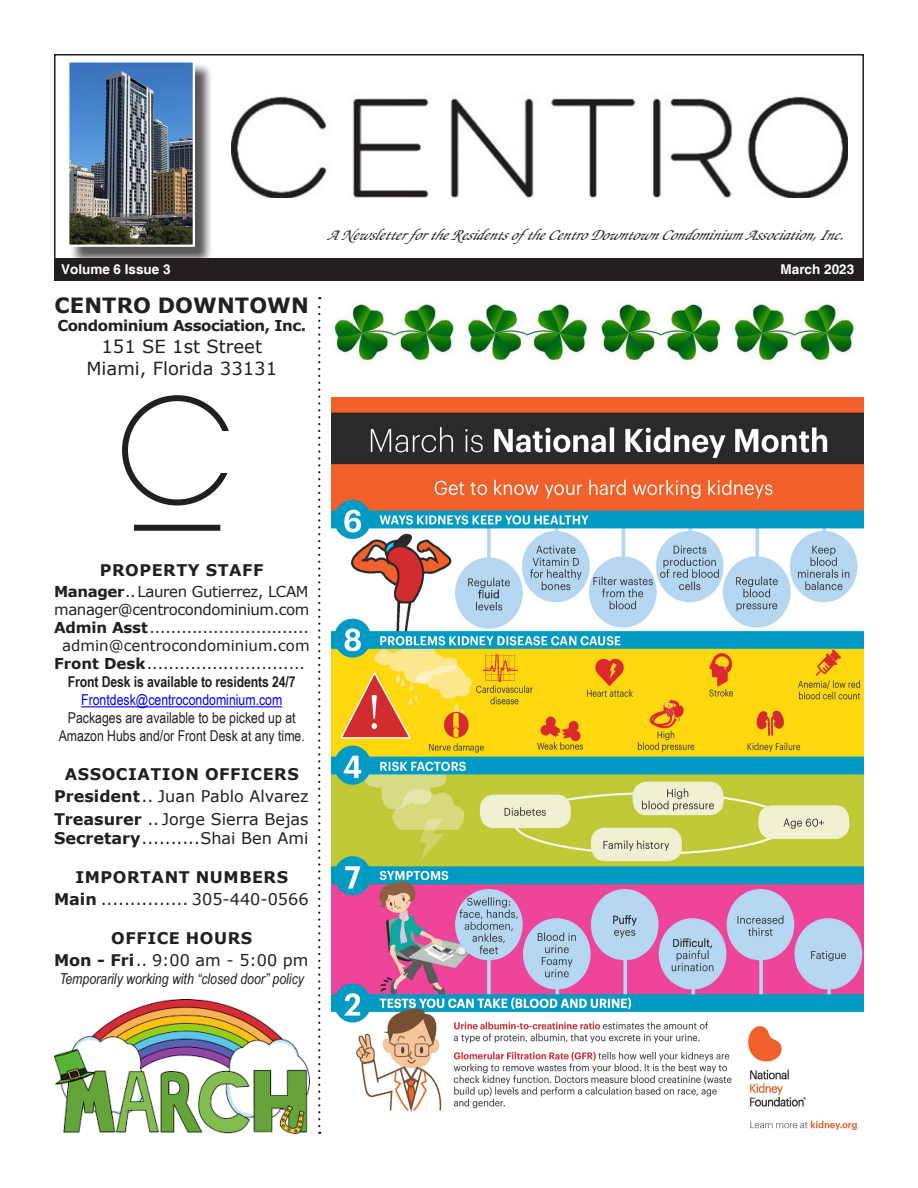
<style>
.page{position:relative;width:918px;height:1188px;background:#fff}
.page>*{position:absolute;margin:0;border:0;box-sizing:border-box;transform-origin:0 0}
.t1{font:700 21px "Verdana";letter-spacing:.005em;color:#231f20}
.t2{font:18px "Verdana";color:#231f20}
.t3{font:italic 500 16.5px "Zapf Chancery";color:#231f20}
.t4{font:16.05px "Verdana";color:#231f20}
.t5{font:700 16.05px "Verdana";letter-spacing:.035em;color:#231f20}
.t6{font:15px/18px "Verdana";letter-spacing:-.025em;color:#231f20}
.t7{font:15px/18px "Arial Narrow";color:#231f20;text-align:center}
.t8{font:15px/18px "Verdana";color:#231f20;text-align:center}
.t9{font:700 15px/18px "Arial Narrow";letter-spacing:-.01em;color:#231f20;text-align:center}
.t10{font:italic 15px "Arial Narrow";color:#231f20}
.t11{font:700 15px "Verdana";letter-spacing:-.03em;color:#231f20}
.t12{font:700 13.5px "Helvetica";color:#fff}
.s1{font-weight:700}
.s2{font-weight:400;color:#00f}
</style>
<div class="page">
<hr style="left:81px;top:706px;width:201px;height:1px;background:#00f">
<div style="left:54px;top:258px;width:810px;height:23px;background:#231f20"></div>
<div style="left:69px;top:62px;width:145px;height:204px;background:#231f20;opacity:.75"></div>
<img style="left:70px;top:63px;width:122px;height:181px">
<div style="left:67px;top:60px;width:128px;height:187px;border:2px solid #fff"></div>
<img style="left:231px;top:96px;width:617px;height:102px">
<svg style="left:318px;top:297px;width:2px;height:829px"></svg>
<div style="left:122px;top:395px;width:110px;height:111px;border:6px solid #231f20;border-radius:50%"></div>
<div style="left:206px;top:432px;width:36px;height:41px;background:#fff"></div>
<div style="left:134px;top:525px;width:86px;height:6px;background:#231f20"></div>
<img style="left:54px;top:999px;width:256px;height:135px">
<img style="left:331px;top:397px;width:533px;height:734px">
<img style="left:334px;top:303px;width:522px;height:59px">
<p class="t3" style="left:326px;top:224px;width:524px">ANewsletterfortheResidentsoftheCentroDowntownCondominiumAssociation,Inc.</p>
<p class="t12" style="left:61px;top:261px;width:111px">Volume 6 Issue 3</p>
<p class="t12" style="left:781px;top:261px;width:75px">March 2023</p>
<p class="t1" style="left:55px;top:291px;width:256px">CENTRO DOWNTOWN</p>
<p class="t11" style="left:57px;top:315px;width:250px">Condominium Association, Inc.</p>
<p class="t2" style="left:102px;top:334px;width:162px">151 SE 1st Street</p>
<p class="t2" style="left:86px;top:356px;width:192px">Miami, Florida 33131</p>
<p class="t5" style="left:100px;top:559px;width:165px">PROPERTY STAFF</p>
<p class="t6" style="left:54px;top:583px;width:257px"><span class="s1">Manager</span>..Lauren Gutierrez, LCAM manager@centrocondominium.com</p>
<p class="t8" style="left:54px;top:619px;width:257px"><span class="s1">Admin Asst</span>.............................. admin@centrocondominium.com</p>
<p class="t6" style="left:54px;top:655px;width:253px"><span class="s1">Front Desk</span>.............................</p>
<p class="t9" style="left:68px;top:672px;width:229px">Front Desk is available to residents 24/7<br><span class="s2">Frontdesk@centrocondominium.com</span></p>
<p class="t7" style="left:59px;top:708px;width:248px">Packages are available to be picked up at<br>Amazon Hubs and/or Front Desk at any time.</p>
<p class="t5" style="left:65px;top:763px;width:236px">ASSOCIATION OFFICERS</p>
<p class="t4" style="left:54px;top:785px;width:256px"><span class="s1">President</span>.. Juan Pablo Alvarez</p>
<p class="t4" style="left:54px;top:808px;width:256px"><span class="s1">Treasurer</span> .. Jorge Sierra Bejas</p>
<p class="t4" style="left:54px;top:827px;width:256px"><span class="s1">Secretary</span>..........Shai Ben Ami</p>
<p class="t5" style="left:75px;top:865px;width:214px">IMPORTANT NUMBERS</p>
<p class="t4" style="left:54px;top:888px;width:256px"><span class="s1">Main</span> ............... 305-440-0566</p>
<p class="t5" style="left:111px;top:926px;width:143px">OFFICE HOURS</p>
<p class="t4" style="left:54px;top:949px;width:256px"><span class="s1">Mon - Fri</span>.. 9:00 am - 5:00 pm</p>
<p class="t10" style="left:60px;top:968px;width:246px">Temporarily working with “closed door” policy</p>
</div>
